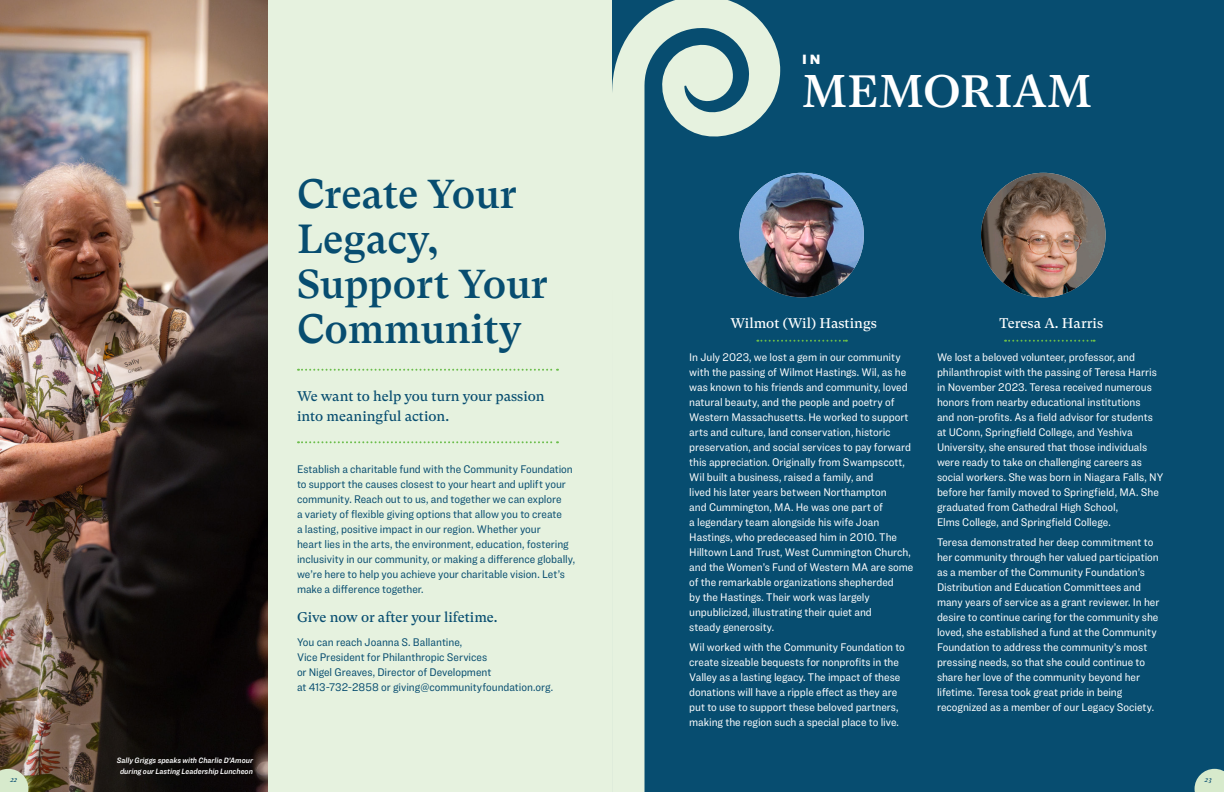
<style>
.page{position:relative;width:1224px;height:792px;background:#fff}
.page>*{position:absolute;margin:0;border:0;box-sizing:border-box;transform-origin:0 0}
.t1{font:500 45px "GT Super Text";letter-spacing:.01em;color:#fff}
.Alt_Title{font:500 40px/45px "GT Super Text";color:#074d70}
.Intro_Text{font:14px/20px "GT Super Text";color:#074d70}
.Intro_Text-2{font:14px "GT Super Text";color:#fff}
.t2{font:900 14px "Ringside";color:#fff}
.Body_Copy_-_BLUE{font:11.5px/15px "Ringside Narrow";letter-spacing:-.005em;color:#fff}
.Body_Copy_-_BLUE-2{font:11.5px/15px "Ringside Narrow";letter-spacing:-.005em;color:#074d70}
.Intro_Text-3{font:8px/11px "Ringside Narrow Semi Ital";letter-spacing:.005em;color:#fff;text-align:center}
.t3{font:italic 500 7px "GT Super Ds Trial";color:#074d70}
</style>
<div class="page">
<div style="left:0;top:0;width:612px;height:792px;background:#e6f2df"></div>
<img style="left:0;top:0;width:268px;height:792px">
<svg style="left:298px;top:369px;width:260px;height:2px"></svg>
<svg style="left:298px;top:441px;width:260px;height:2px"></svg>
<svg style="left:0;top:769px;width:28px;height:23px"></svg>
<div style="left:612px;top:0;width:612px;height:792px;background:#074d70"></div>
<svg style="left:1195px;top:769px;width:29px;height:23px"></svg>
<svg style="left:612px;top:0;width:169px;height:792px"></svg>
<img style="left:739px;top:173px;width:125px;height:124px;border-radius:62px">
<img style="left:981px;top:173px;width:125px;height:124px;border-radius:62px">
<svg style="left:757px;top:340px;width:90px;height:2px"></svg>
<svg style="left:1005px;top:340px;width:90px;height:2px"></svg>
<p class="t3" style="left:10px;top:777px;width:8px">22</p>
<p class="Intro_Text-3" style="left:117px;top:754px;width:138px">Sally Griggs speaks with Charlie D’Amour during our Lasting Leadership Luncheon</p>
<p class="Alt_Title" style="left:297px;top:172px;width:252px">Create Your<br>Legacy,<br>Support Your<br>Community</p>
<p class="Intro_Text" style="left:297px;top:387px;width:249px">We want to help you turn your passion into meaningful action.</p>
<p class="Body_Copy_-_BLUE-2" style="left:297px;top:461px;width:280px">Establish a charitable fund with the Community Foundation to support the causes closest to your heart and uplift your community. Reach out to us, and together we can explore<br>a variety of flexible giving options that allow you to create<br>a lasting, positive impact in our region. Whether your<br>heart lies in the arts, the environment, education, fostering inclusivity in our community, or making a difference globally, we’re here to help you achieve your charitable vision. Let’s make a difference together.</p>
<p class="Intro_Text" style="left:297px;top:607px;width:202px">Give now or after your lifetime.</p>
<p class="Body_Copy_-_BLUE-2" style="left:297px;top:634px;width:258px">You can reach Joanna S. Ballantine,<br>Vice President for Philanthropic Services<br>or Nigel Greaves, Director of Development<br>at 413-732-2858 or giving@communityfoundation.org.</p>
<p class="t2" style="left:802px;top:49px;width:20px">IN</p>
<p class="t1" style="left:802px;top:66px;width:291px">MEMORIAM</p>
<p class="Intro_Text-2" style="left:730px;top:316px;width:148px">Wilmot (Wil) Hastings</p>
<p class="Body_Copy_-_BLUE" style="left:689px;top:350px;width:226px">In July 2023, we lost a gem in our community with the passing of Wilmot Hastings. Wil, as he was known to his friends and community, loved natural beauty, and the people and poetry of Western Massachusetts. He worked to support arts and culture, land conservation, historic preservation, and social services to pay forward this appreciation. Originally from Swampscott, Wil built a business, raised a family, and<br>lived his later years between Northampton<br>and Cummington, MA. He was one part of<br>a legendary team alongside his wife Joan Hastings, who predeceased him in 2010. The Hilltown Land Trust, West Cummington Church, and the Women’s Fund of Western MA are some of the remarkable organizations shepherded<br>by the Hastings. Their work was largely unpublicized, illustrating their quiet and<br>steady generosity.</p>
<p class="Body_Copy_-_BLUE" style="left:689px;top:639px;width:217px">Wil worked with the Community Foundation to create sizeable bequests for nonprofits in the Valley as a lasting legacy. The impact of these donations will have a ripple effect as they are put to use to support these beloved partners, making the region such a special place to live.</p>
<p class="Intro_Text-2" style="left:999px;top:316px;width:105px">Teresa A. Harris</p>
<p class="Body_Copy_-_BLUE" style="left:937px;top:350px;width:228px">We lost a beloved volunteer, professor, and philanthropist with the passing of Teresa Harris in November 2023. Teresa received numerous honors from nearby educational institutions<br>and non-profits. As a field advisor for students at UConn, Springfield College, and Yeshiva University, she ensured that those individuals were ready to take on challenging careers as social workers. She was born in Niagara Falls, NY before her family moved to Springfield, MA. She graduated from Cathedral High School,<br>Elms College, and Springfield College.</p>
<p class="Body_Copy_-_BLUE" style="left:937px;top:534px;width:224px">Teresa demonstrated her deep commitment to her community through her valued participation as a member of the Community Foundation’s Distribution and Education Committees and many years of service as a grant reviewer. In her desire to continue caring for the community she loved, she established a fund at the Community Foundation to address the community’s most pressing needs, so that she could continue to share her love of the community beyond her lifetime. Teresa took great pride in being recognized as a member of our Legacy Society.</p>
<p class="t3" style="left:1205px;top:777px;width:8px">23</p>
</div>
